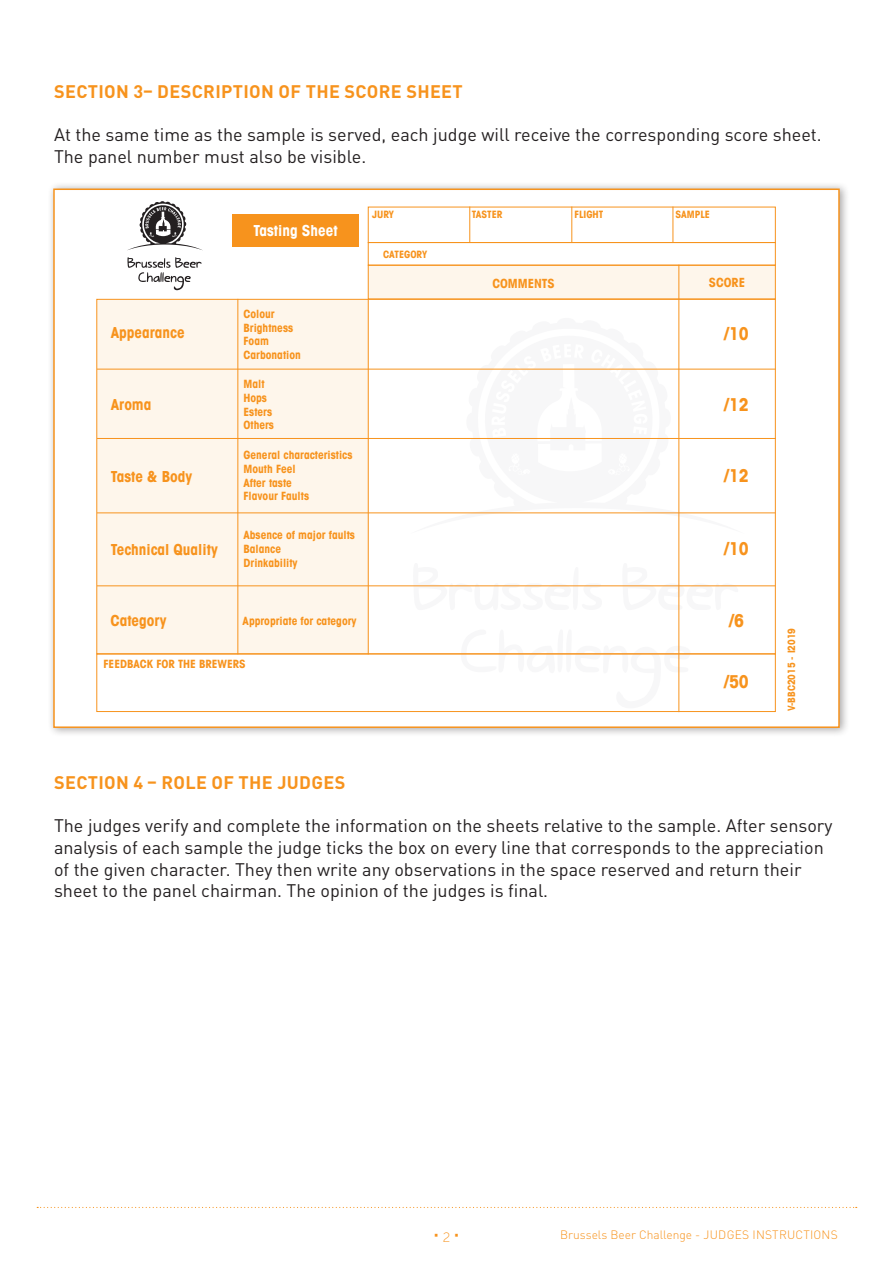
<style>
.page{position:relative;width:893px;height:1263px;background:#fff}
.page>*{position:absolute;margin:0;border:0;box-sizing:border-box;transform-origin:0 0}
.t1{font:18px/21.6px "DIN Pro";color:#231f20}
.t2{font:700 18px "DIN Pro";letter-spacing:.02em;color:#f7931d}
.t3{font:700 condensed 17.85px "Avant Garde";color:#f7931d}
.t4{font:700 condensed 15.3px "Avant Garde";color:#f7931d}
.t5{font:700 condensed 15.3px "Avant Garde";color:#fff}
.t6{font:13.5px "Museo Sans 100";color:#f7931d}
.t7{font:700 condensed 12.75px "Avant Garde";color:#f7931d}
.t8{font:300 12px "DIN Pro";color:#f7931d}
.t9{font:700 condensed 11.4px/13.8px "Avant Garde";color:#f7931d}
.t10{font:700 condensed 10.2px "Avant Garde";color:#f7931d}
</style>
<div class="page">
<svg style="left:37px;top:1207px;width:820px;height:1px"></svg>
<div style="left:47px;top:181px;width:803px;height:556px;background:#231f20;opacity:.4"></div>
<div style="left:54px;top:189px;width:785px;height:538px;background:#fff"></div>
<div style="left:97px;top:299px;width:272px;height:355px;background:#fef6eb"></div>
<div style="left:368px;top:266px;width:407px;height:32px;background:#fef6eb"></div>
<svg style="left:412px;top:586px;width:190px;height:1px"></svg>
<svg style="left:622px;top:563px;width:117px;height:47px"></svg>
<svg style="left:679px;top:629px;width:1px;height:79px"></svg>
<svg style="left:410px;top:318px;width:335px;height:216px"></svg>
<svg style="left:544px;top:351px;width:5px;height:8px"></svg>
<svg style="left:513px;top:466px;width:8px;height:8px"></svg>
<svg style="left:617px;top:466px;width:8px;height:8px"></svg>
<hr style="left:97px;top:369px;width:679px;height:1px;background:#f7931d">
<hr style="left:97px;top:438px;width:679px;height:1px;background:#f7931d">
<hr style="left:97px;top:512px;width:678px;height:1px;background:#f7931d">
<hr style="left:97px;top:585px;width:678px;height:1px;background:#f7931d">
<hr style="left:237px;top:299px;width:1px;height:355px;background:#f7931d">
<hr style="left:368px;top:299px;width:1px;height:355px;background:#f7931d">
<div style="left:96px;top:653px;width:680px;height:59px;border:1px solid #f7931d"></div>
<hr style="left:678px;top:265px;width:1px;height:447px;background:#f7931d">
<svg style="left:127px;top:257px;width:75px;height:33px"></svg>
<svg style="left:128px;top:201px;width:74px;height:49px"></svg>
<hr style="left:469px;top:207px;width:1px;height:36px;background:#f7931d">
<hr style="left:571px;top:207px;width:1px;height:36px;background:#f7931d">
<hr style="left:672px;top:207px;width:1px;height:36px;background:#f7931d">
<div style="left:368px;top:242px;width:408px;height:24px;border:1px solid #f7931d"></div>
<div style="left:232px;top:215px;width:127px;height:32px;background:#f7931d"></div>
<p class="t2" style="left:54px;top:76px;width:410px">SECTION 3– DESCRIPTION OF THE SCORE SHEET</p>
<p class="t1" style="left:54px;top:122px;width:769px">At the same time as the sample is served, each judge will receive the corresponding score sheet.<br>The panel number must also be visible.</p>
<p class="t5" style="left:254px;top:221px;width:86px">Tasting Sheet</p>
<p class="t10" style="left:372px;top:208px;width:23px">JURY</p>
<p class="t10" style="left:383px;top:247px;width:46px">CATEGORY</p>
<p class="t4" style="left:111px;top:322px;width:75px">Appearance</p>
<p class="t4" style="left:111px;top:395px;width:42px">Aroma</p>
<p class="t4" style="left:111px;top:467px;width:83px">Taste &amp; Body</p>
<p class="t4" style="left:111px;top:540px;width:109px">Technical Quality</p>
<p class="t4" style="left:110px;top:610px;width:58px">Category</p>
<p class="t9" style="left:243px;top:306px;width:59px">Colour<br>Brightness<br>Foam<br>Carbonation</p>
<p class="t9" style="left:243px;top:377px;width:32px">Malt<br>Hops<br>Esters<br>Others</p>
<p class="t9" style="left:243px;top:448px;width:110px">General characteristics<br>Mouth Feel<br>After taste<br>Flavour Faults</p>
<p class="t9" style="left:243px;top:528px;width:113px">Absence of major faults<br>Balance<br>Drinkability</p>
<p class="t9" style="left:243px;top:613px;width:116px">Appropriate for category</p>
<p class="t9" style="left:104px;top:656px;width:144px">FEEDBACK FOR THE BREWERS</p>
<p class="t10" style="left:472px;top:208px;width:32px">TASTER</p>
<p class="t10" style="left:574px;top:208px;width:30px">FLIGHT</p>
<p class="t10" style="left:675px;top:208px;width:36px">SAMPLE</p>
<p class="t7" style="left:492px;top:275px;width:64px">COMMENTS</p>
<p class="t7" style="left:709px;top:274px;width:38px">SCORE</p>
<p class="t3" style="left:724px;top:322px;width:26px">/10</p>
<p class="t3" style="left:724px;top:393px;width:26px">/12</p>
<p class="t3" style="left:724px;top:464px;width:26px">/12</p>
<p class="t3" style="left:724px;top:538px;width:26px">/10</p>
<p class="t3" style="left:729px;top:609px;width:16px">/6</p>
<p class="t3" style="left:724px;top:670px;width:26px">/50</p>
<p class="t10" style="left:785px;top:711px;width:85px;rotate:-90deg">V-BBC2015 - I2019</p>
<p class="t2" style="left:54px;top:768px;width:293px">SECTION 4 – ROLE OF THE JUDGES</p>
<p class="t1" style="left:54px;top:813px;width:780px">The judges verify and complete the information on the sheets relative to the sample. After sensory analysis of each sample the judge ticks the box on every line that corresponds to the appreciation of the given character. They then write any observations in the space reserved and return their sheet to the panel chairman. The opinion of the judges is final.</p>
<p class="t6" style="left:443px;top:1230px;width:9px">2</p>
<p class="t8" style="left:560px;top:1226px;width:279px">Brussels Beer Challenge - JUDGES INSTRUCTIONS</p>
</div>
